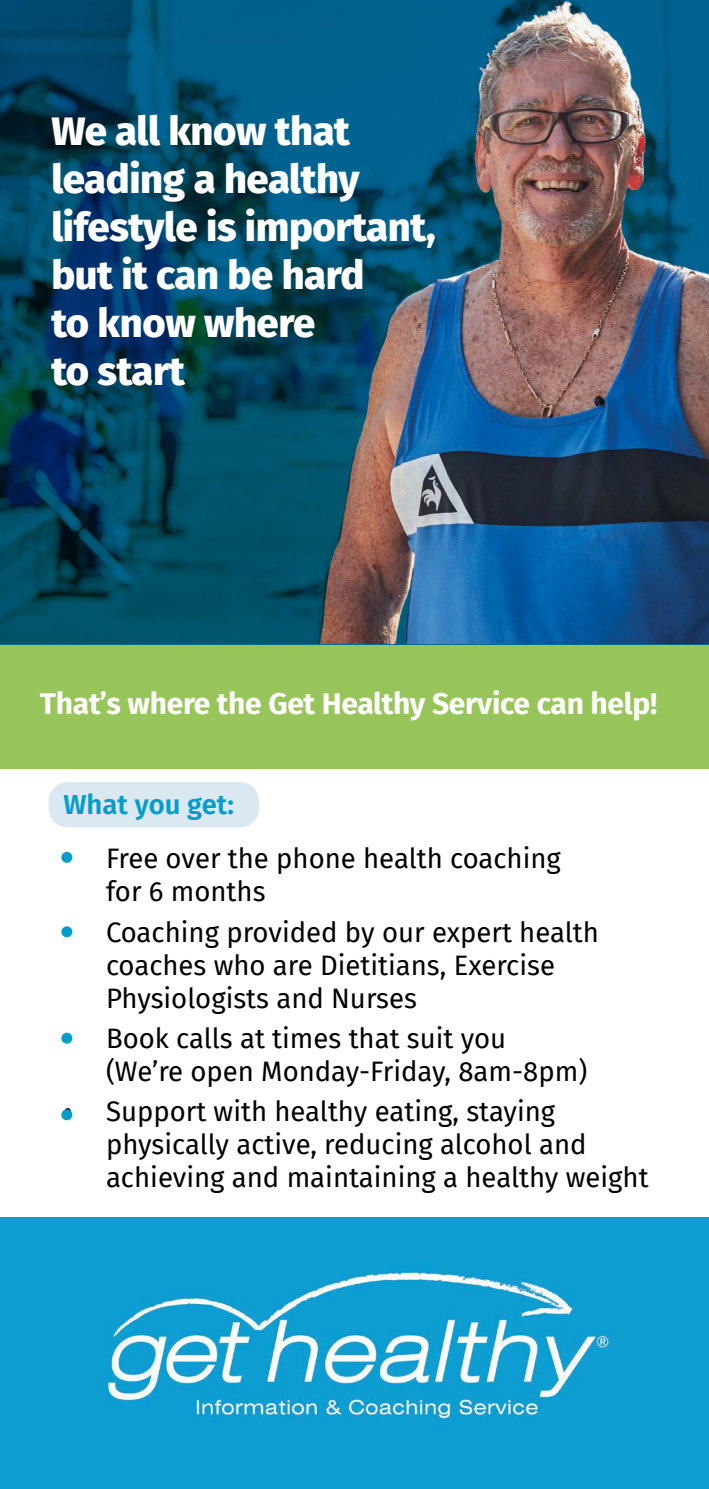
<style>
.page{position:relative;width:709px;height:1489px;background:#fff}
.page>*{position:absolute;margin:0;border:0;box-sizing:border-box;transform-origin:0 0}
.t1{font:800 40px/48px "Fira Sans";letter-spacing:-.01em;color:#fff}
.t2{font:700 30px "Fira Sans";letter-spacing:-.01em;color:#fff}
.t3{font:27.5px/33px "Fira Sans";color:#000}
.t4{font:600 27.5px "Fira Sans";color:#049ecb}
</style>
<div class="page">
<img style="left:0;top:0;width:709px;height:645px">
<div style="left:0;top:645px;width:709px;height:123px;background:#98c559"></div>
<img style="left:0;top:1217px;width:709px;height:271px">
<div style="left:49px;top:782px;width:210px;height:45px;background:#dae8f2;border-radius:20px"></div>
<div style="left:61px;top:851px;width:11px;height:11px;background:#049ecb;border-radius:50%"></div>
<div style="left:61px;top:926px;width:11px;height:11px;background:#049ecb;border-radius:50%"></div>
<div style="left:61px;top:1032px;width:11px;height:11px;background:#049ecb;border-radius:50%"></div>
<div style="left:61px;top:1109px;width:11px;height:11px;background:#049ecb;border-radius:50%"></div>
<h1 class="t1" style="left:51px;top:104px;width:386px">We all know that leading a healthy lifestyle is important, but it can be hard<br>to know where<br>to start</h1>
<p class="t2" style="left:40px;top:678px;width:618px">That’s where the Get Healthy Service can help!</p>
<p class="t4" style="left:63px;top:782px;width:172px">What you get:</p>
<p class="t3" style="left:106px;top:841px;width:456px;text-indent:-43px">• Free over the phone health coaching for 6 months</p>
<p class="t3" style="left:106px;top:914px;width:494px;text-indent:-43px">• Coaching provided by our expert health coaches who are Dietitians, Exercise<br>Physiologists and Nurses</p>
<p class="t3" style="left:106px;top:1020px;width:483px;text-indent:-43px">• Book calls at times that suit you (We’re open Monday-Friday, 8am-8pm)</p>
<p class="t3" style="left:106px;top:1093px;width:544px;text-indent:-43px">• Support with healthy eating, staying physically active, reducing alcohol and achieving and maintaining a healthy weight</p>
</div>
